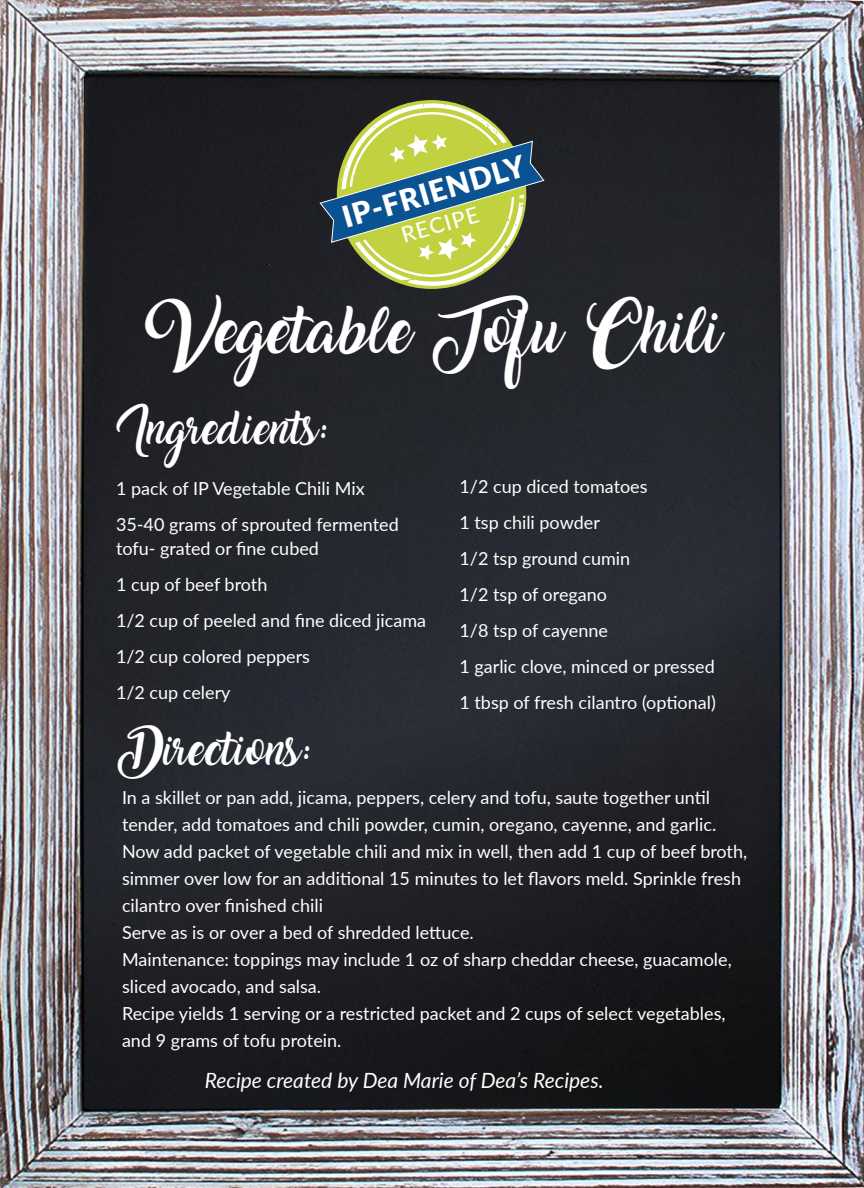
<style>
.page{position:relative;width:864px;height:1188px;background:#fff}
.page>*{position:absolute;margin:0;border:0;box-sizing:border-box;transform-origin:0 0}
.t1{font:42px "Amarillo";color:#fff}
.t2{font:29.7px "Amarillo";color:#fff}
.t3{font:900 29.7px "Lato";color:#fff}
.t4{font:500 22.2px "Lato";color:#fff}
.t5{font:italic 21px "Lato";color:#fff}
.t6{font:18px/27px "Lato";color:#fff}
</style>
<div class="page">
<img style="left:0;top:0;width:864px;height:1188px">
<svg style="left:319px;top:104px;width:226px;height:181px;background:#73875b"></svg>
<p class="t3" style="left:337px;top:196px;width:190px;rotate:-16deg">IP-FRIENDLY</p>
<p class="t4" style="left:397px;top:220px;width:81px;rotate:-16deg">RECIPE</p>
<p class="t1" style="left:143px;top:314px;width:580px">Vegetable Tofu Chili</p>
<p class="t2" style="left:116px;top:416px;width:213px">Ingredients:</p>
<p class="t6" style="left:116px;top:474px;width:250px">1 pack of IP Vegetable Chili Mix</p>
<p class="t6" style="left:116px;top:512px;width:284px;line-height:24px">35-40 grams of sprouted fermented tofu- grated or fine cubed</p>
<p class="t6" style="left:116px;top:570px;width:153px">1 cup of beef broth</p>
<p class="t6" style="left:116px;top:606px;width:312px">1/2 cup of peeled and fine diced jicama</p>
<p class="t6" style="left:116px;top:642px;width:195px">1/2 cup colored peppers</p>
<p class="t6" style="left:116px;top:678px;width:116px">1/2 cup celery</p>
<p class="t6" style="left:459px;top:472px;width:190px">1/2 cup diced tomatoes</p>
<p class="t6" style="left:459px;top:508px;width:142px">1 tsp chili powder</p>
<p class="t6" style="left:459px;top:544px;width:172px">1/2 tsp ground cumin</p>
<p class="t6" style="left:459px;top:580px;width:149px">1/2 tsp of oregano</p>
<p class="t6" style="left:459px;top:616px;width:150px">1/8 tsp of cayenne</p>
<p class="t6" style="left:459px;top:652px;width:257px">1 garlic clove, minced or pressed</p>
<p class="t6" style="left:459px;top:688px;width:258px">1 tbsp of fresh cilantro (optional)</p>
<p class="t2" style="left:122px;top:737px;width:190px">Directions:</p>
<p class="t6" style="left:122px;top:783px;width:627px">In a skillet or pan add, jicama, peppers, celery and tofu, saute together until tender, add tomatoes and chili powder, cumin, oregano, cayenne, and garlic.<br>Now add packet of vegetable chili and mix in well, then add 1 cup of beef broth, simmer over low for an additional 15 minutes to let flavors meld. Sprinkle fresh cilantro over finished chili</p>
<p class="t6" style="left:122px;top:918px;width:353px">Serve as is or over a bed of shredded lettuce.</p>
<p class="t6" style="left:122px;top:945px;width:611px">Maintenance: toppings may include 1 oz of sharp cheddar cheese, guacamole, sliced avocado, and salsa.</p>
<p class="t6" style="left:122px;top:999px;width:605px">Recipe yields 1 serving or a restricted packet and 2 cups of select vegetables, and 9 grams of tofu protein.</p>
<p class="t5" style="left:205px;top:1066px;width:400px">Recipe created by Dea Marie of Dea’s Recipes.</p>
</div>
